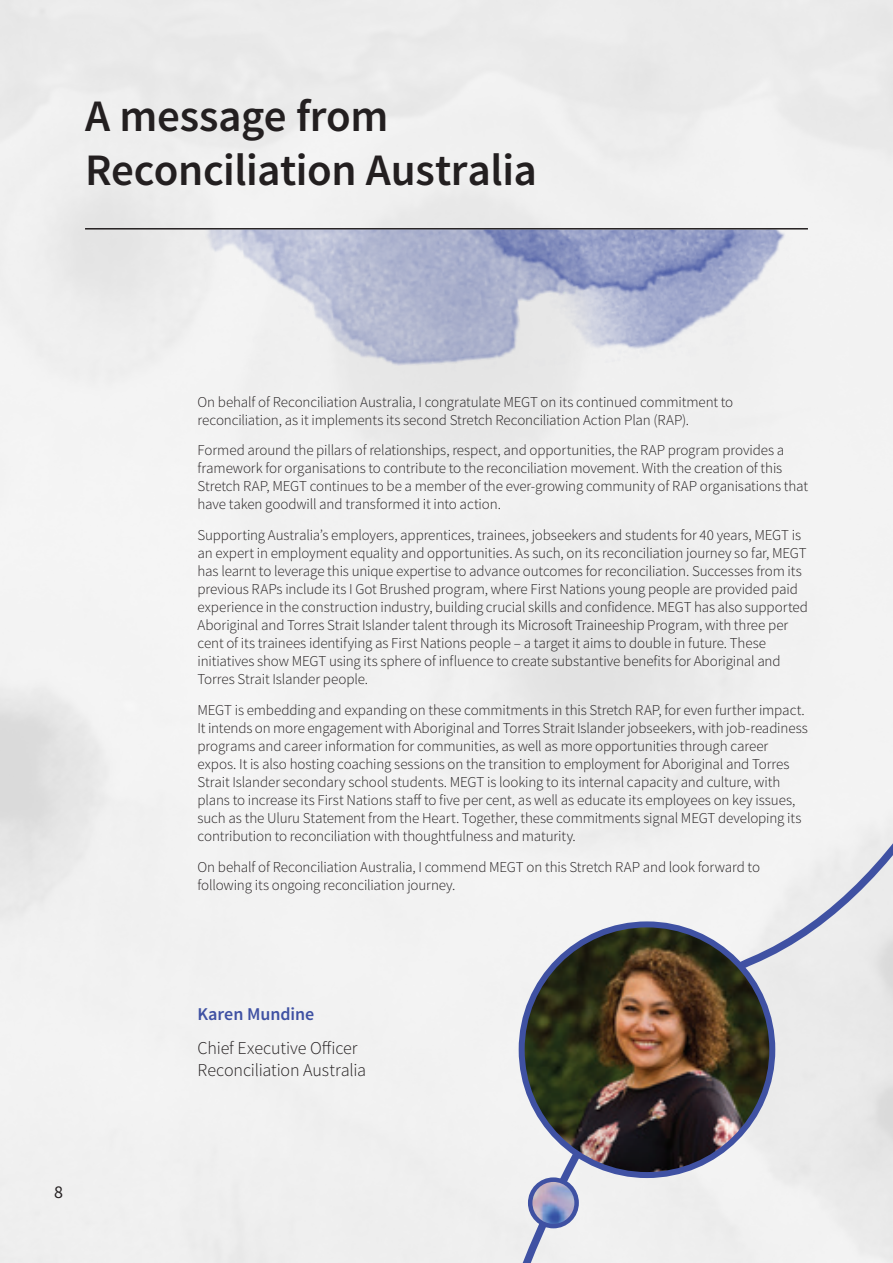
<style>
.page{position:relative;width:893px;height:1263px;background:#fff}
.page>*{position:absolute;margin:0;border:0;box-sizing:border-box;transform-origin:0 0}
.H1_Heading{font:600 45px/54px "Source Sans Pro";letter-spacing:-.01em;color:#231f20}
.B1_Body_copy{font:300 18px/21.6px "Source Sans Pro";letter-spacing:-.01em;color:#231f20}
.B1_Body_copy-2{font:600 18px "Source Sans Pro";letter-spacing:-.005em;color:#3f51a3}
.t1{font:18px "Source Sans Pro";color:#231f20}
.B1_Body_copy-3{font:300 15px/18px "Source Sans Pro";letter-spacing:-.01em;color:#231f20}
</style>
<div class="page">
<hr style="left:85px;top:228px;width:723px;height:2px;background:#231f20">
<img style="left:198px;top:230px;width:281px;height:152px">
<svg style="left:479px;top:0;width:414px;height:1263px"></svg>
<svg style="left:892px;top:0;width:1px;height:890px"></svg>
<img style="left:522px;top:924px;width:250px;height:251px;border-radius:125px">
<div style="left:519px;top:921px;width:256px;height:257px;border:6px solid #3f51a3;border-radius:50%"></div>
<img style="left:530px;top:1180px;width:47px;height:46px;border-radius:23px">
<div style="left:528px;top:1177px;width:51px;height:51px;border:4px solid #3f51a3;border-radius:50%"></div>
<p class="H1_Heading" style="left:85px;top:90px;width:453px">A message from<br>Reconciliation Australia</p>
<p class="t1" style="left:54px;top:1181px;width:10px">8</p>
<p class="B1_Body_copy-3" style="left:198px;top:393px;width:537px">On behalf of Reconciliation Australia, I congratulate MEGT on its continued commitment to reconciliation, as it implements its second Stretch Reconciliation Action Plan (RAP).</p>
<p class="B1_Body_copy-3" style="left:198px;top:442px;width:612px">Formed around the pillars of relationships, respect, and opportunities, the RAP program provides a framework for organisations to contribute to the reconciliation movement. With the creation of this Stretch RAP, MEGT continues to be a member of the ever-growing community of RAP organisations that have taken goodwill and transformed it into action.</p>
<p class="B1_Body_copy-3" style="left:198px;top:526px;width:612px">Supporting Australia’s employers, apprentices, trainees, jobseekers and students for 40 years, MEGT is an expert in employment equality and opportunities. As such, on its reconciliation journey so far, MEGT has learnt to leverage this unique expertise to advance outcomes for reconciliation. Successes from its previous RAPs include its I Got Brushed program, where First Nations young people are provided paid experience in the construction industry, building crucial skills and confidence. MEGT has also supported Aboriginal and Torres Strait Islander talent through its Microsoft Traineeship Program, with three per cent of its trainees identifying as First Nations people – a target it aims to double in future. These initiatives show MEGT using its sphere of influence to create substantive benefits for Aboriginal and Torres Strait Islander people.</p>
<p class="B1_Body_copy-3" style="left:198px;top:701px;width:612px">MEGT is embedding and expanding on these commitments in this Stretch RAP, for even further impact.<br>It intends on more engagement with Aboriginal and Torres Strait Islander jobseekers, with job-readiness programs and career information for communities, as well as more opportunities through career expos. It is also hosting coaching sessions on the transition to employment for Aboriginal and Torres Strait Islander secondary school students. MEGT is looking to its internal capacity and culture, with plans to increase its First Nations staff to five per cent, as well as educate its employees on key issues, such as the Uluru Statement from the Heart. Together, these commitments signal MEGT developing its contribution to reconciliation with thoughtfulness and maturity.</p>
<p class="B1_Body_copy-3" style="left:198px;top:858px;width:564px">On behalf of Reconciliation Australia, I commend MEGT on this Stretch RAP and look forward to following its ongoing reconciliation journey.</p>
<p class="B1_Body_copy-2" style="left:198px;top:1002px;width:118px">Karen Mundine</p>
<p class="B1_Body_copy" style="left:198px;top:1037px;width:170px">Chief Executive Officer<br>Reconciliation Australia</p>
</div>
